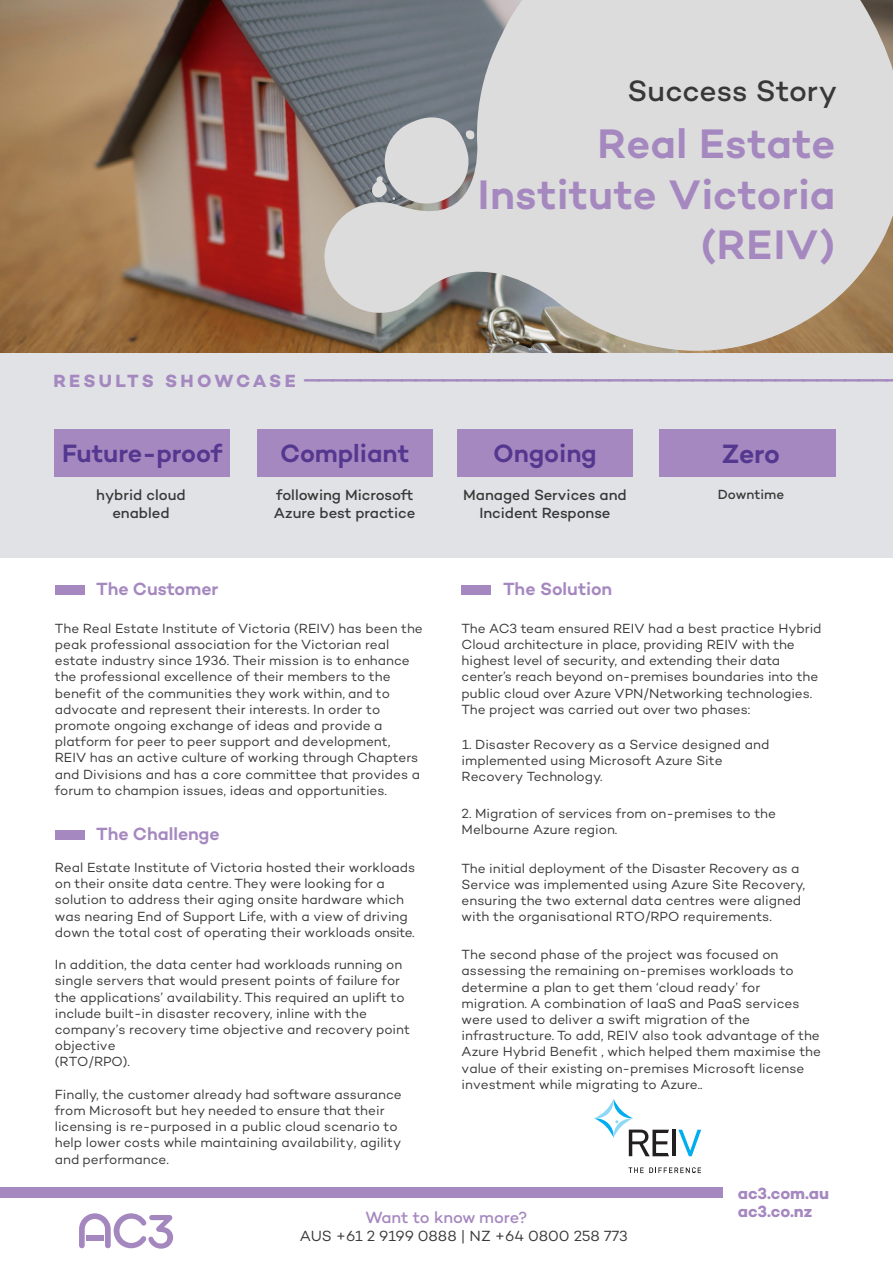
<style>
.page{position:relative;width:893px;height:1263px;background:#fff}
.page>*{position:absolute;margin:0;border:0;box-sizing:border-box;transform-origin:0 0}
.t1{font:600 42px/50.4px "Campton";letter-spacing:.01em;color:#a588bf;text-align:right}
.Subtitle{font:500 30px "Campton";color:#373837}
.Results_Feature{font:600 27px "Campton";color:#54378f}
.Results_Feature-2{font:600 25.5px "Campton";letter-spacing:-.005em;color:#54378f}
.Title__tab_to_create{font:700 18px "Campton";color:#a588bf}
.Body_Title_Purple{font:600 18px "Campton";letter-spacing:-.005em;color:#a588bf}
.t2{font:700 16.5px "Campton";color:#a588bf}
.t3{font:500 16.5px "Campton";letter-spacing:-.005em;color:#a588bf}
.t4{font:500 15px/18px "Campton";letter-spacing:-.005em;color:#373837;text-align:center}
.CTA{font:15px "Campton";color:#373837}
.Body_Copy{font:13.5px/16.2px "Campton";color:#373837}
.Body_Title_Purple-2{font:13.5px/16.2px "Campton";color:#373837}
.t5{font:500 13.5px "Campton";color:#373837}
</style>
<div class="page">
<img style="left:0;top:0;width:323px;height:353px">
<div style="left:0;top:353px;width:893px;height:205px;background:#e0e2e6"></div>
<svg style="left:323px;top:0;width:570px;height:353px;background:#c3c2c0"></svg>
<svg style="left:371px;top:110px;width:104px;height:99px;background:#b4b6b9"></svg>
<div style="left:55px;top:585px;width:29px;height:10px;background:#a588bf"></div>
<div style="left:55px;top:831px;width:29px;height:9px;background:#a588bf"></div>
<svg style="left:79px;top:1213px;width:94px;height:36px"></svg>
<div style="left:0;top:1187px;width:723px;height:11px;background:#a588bf"></div>
<div style="left:462px;top:585px;width:29px;height:10px;background:#a588bf"></div>
<div style="left:54px;top:429px;width:176px;height:47px;background:#a588bf"></div>
<div style="left:257px;top:429px;width:175px;height:47px;background:#a588bf"></div>
<div style="left:457px;top:429px;width:176px;height:47px;background:#a588bf"></div>
<div style="left:659px;top:429px;width:176px;height:47px;background:#a588bf"></div>
<hr style="left:672px;top:1130px;width:4px;height:26px;background:#231f20">
<svg style="left:678px;top:1130px;width:23px;height:26px"></svg>
<svg style="left:594px;top:1099px;width:75px;height:57px"></svg>
<svg style="left:628px;top:1167px;width:73px;height:6px"></svg>
<p class="Subtitle" style="left:627px;top:72px;width:211px">Success Story</p>
<p class="t1" style="left:598px;top:118px;width:239px">Real Estate</p>
<p class="t1" style="left:478px;top:168px;width:359px">Institute Victoria (REIV)</p>
<p class="Title__tab_to_create" style="left:53px;top:368px;width:837px">R E S U L T S S H O W C A S E ——————————————————————————————————————————</p>
<p class="Results_Feature-2" style="left:62px;top:437px;width:162px">Future-proof</p>
<p class="Results_Feature-2" style="left:280px;top:437px;width:130px">Compliant</p>
<p class="Results_Feature-2" style="left:493px;top:437px;width:105px">Ongoing</p>
<p class="Results_Feature" style="left:722px;top:437px;width:60px">Zero</p>
<p class="t4" style="left:96px;top:486px;width:91px">hybrid cloud enabled</p>
<p class="t4" style="left:274px;top:486px;width:143px;text-align:left">following Microsoft<br>Azure best practice</p>
<p class="t4" style="left:463px;top:486px;width:165px">Managed Services and<br>Incident Response</p>
<p class="t5" style="left:718px;top:486px;width:68px">Downtime</p>
<p class="Body_Title_Purple" style="left:96px;top:577px;width:124px">The Customer</p>
<p class="Body_Copy" style="left:55px;top:620px;width:369px">The Real Estate Institute of Victoria (REIV) has been the peak professional association for the Victorian real estate industry since 1936. Their mission is to enhance the professional excellence of their members to the benefit of the communities they work within, and to advocate and represent their interests. In order to promote ongoing exchange of ideas and provide a platform for peer to peer support and development, REIV has an active culture of working through Chapters and Divisions and has a core committee that provides a forum to champion issues, ideas and opportunities.</p>
<p class="Body_Title_Purple" style="left:96px;top:823px;width:125px">The Challenge</p>
<p class="Body_Copy" style="left:55px;top:859px;width:362px">Real Estate Institute of Victoria hosted their workloads on their onsite data centre. They were looking for a solution to address their aging onsite hardware which was nearing End of Support Life, with a view of driving down the total cost of operating their workloads onsite.</p>
<p class="Body_Copy" style="left:55px;top:956px;width:357px">In addition, the data center had workloads running on single servers that would present points of failure for the applications’ availability. This required an uplift to include built-in disaster recovery, inline with the company’s recovery time objective and recovery point objective<br>(RTO/RPO).</p>
<p class="Body_Copy" style="left:55px;top:1086px;width:348px">Finally, the customer already had software assurance from Microsoft but hey needed to ensure that their licensing is re-purposed in a public cloud scenario to help lower costs while maintaining availability, agility and performance.</p>
<p class="Body_Title_Purple" style="left:503px;top:577px;width:111px">The Solution</p>
<p class="Body_Title_Purple-2" style="left:462px;top:620px;width:361px">The AC3 team ensured REIV had a best practice Hybrid Cloud architecture in place, providing REIV with the highest level of security, and extending their data center’s reach beyond on-premises boundaries into the public cloud over Azure VPN/Networking technologies.<br>The project was carried out over two phases:</p>
<p class="Body_Title_Purple-2" style="left:462px;top:736px;width:309px">1. Disaster Recovery as a Service designed and implemented using Microsoft Azure Site<br>Recovery Technology.</p>
<p class="Body_Title_Purple-2" style="left:461px;top:806px;width:316px;line-height:15.8px">2. Migration of services from on-premises to the<br>Melbourne Azure region.</p>
<p class="Body_Title_Purple-2" style="left:462px;top:860px;width:345px">The initial deployment of the Disaster Recovery as a Service was implemented using Azure Site Recovery, ensuring the two external data centres were aligned with the organisational RTO/RPO requirements.</p>
<p class="Body_Title_Purple-2" style="left:462px;top:946px;width:361px">The second phase of the project was focused on assessing the remaining on-premises workloads to determine a plan to get them ‘cloud ready’ for migration. A combination of IaaS and PaaS services were used to deliver a swift migration of the infrastructure. To add, REIV also took advantage of the Azure Hybrid Benefit , which helped them maximise the value of their existing on-premises Microsoft license investment while migrating to Azure..</p>
<p class="t2" style="left:738px;top:1183px;width:93px">ac3.com.au</p>
<p class="t3" style="left:366px;top:1207px;width:163px">Want to know more?</p>
<p class="t2" style="left:738px;top:1201px;width:76px">ac3.co.nz</p>
<p class="CTA" style="left:300px;top:1227px;width:329px">AUS +61 2 9199 0888 | NZ +64 0800 258 773</p>
</div>
